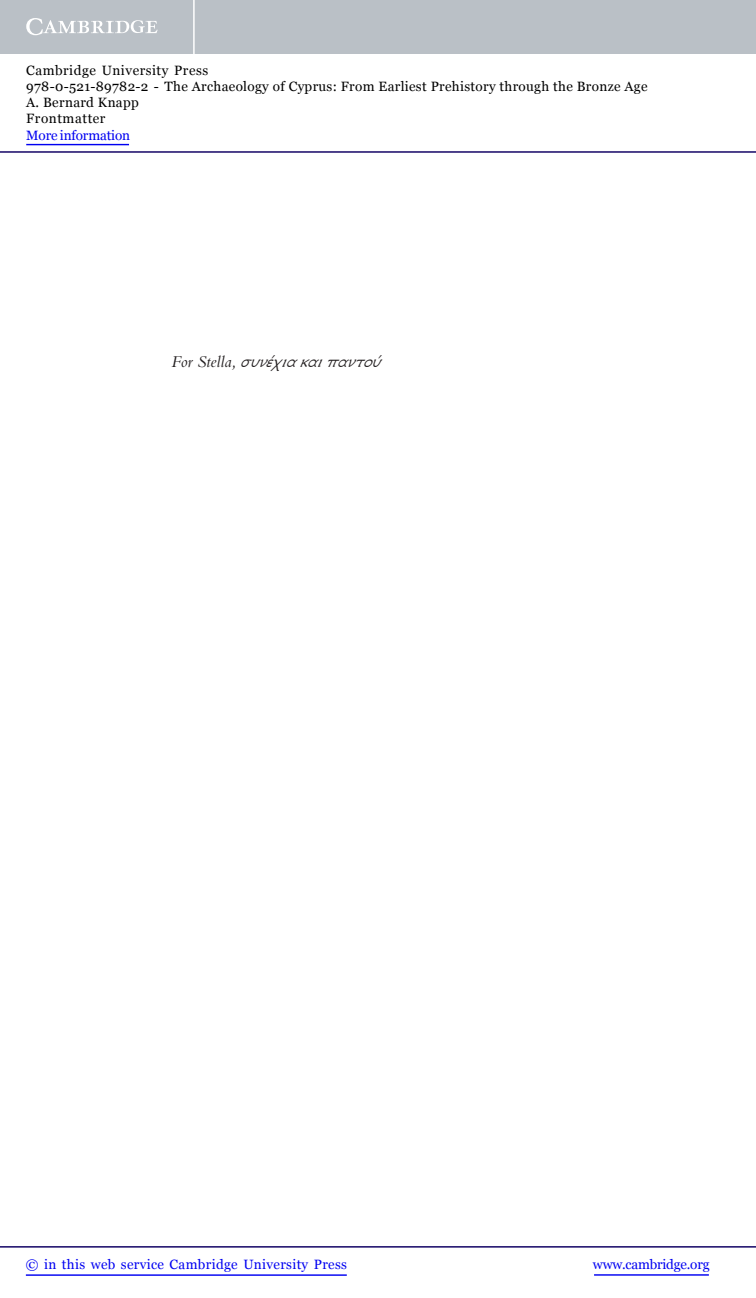
<style>
.page{position:relative;width:756px;height:1298px;background:#fff}
.page>*{position:absolute;margin:0;border:0;box-sizing:border-box;transform-origin:0 0}
.t1{font:italic 17.25px "New Hellenic";color:#231f20}
.t2{font:13.5px/16.2px "Georgia";letter-spacing:.025em;color:#000}
.t3{font:13.5px "Georgia";letter-spacing:.025em;color:#0000f1}
.t4{font:13.5px "Georgia";letter-spacing:-.015em;color:#0000f1}
.t5{font:13.5px "Georgia";letter-spacing:-.01em;color:#0000f1}
.s1{font-family:"Bembo Std"}
</style>
<div class="page">
<div style="left:0;top:0;width:756px;height:54px;background:#bac0c6"></div>
<svg style="left:26px;top:18px;width:132px;height:17px"></svg>
<hr style="left:193px;top:0;width:2px;height:54px;background:#fff">
<hr style="left:0;top:151px;width:756px;height:2px;background:#150666">
<hr style="left:594px;top:1274px;width:115px;height:1px;background:#0000f1">
<hr style="left:0;top:1246px;width:756px;height:1px;background:#150666">
<hr style="left:26px;top:1274px;width:321px;height:1px;background:#0000f1">
<hr style="left:26px;top:144px;width:103px;height:1px;background:#0000f1">
<p class="t2" style="left:26px;top:62px;width:623px">Cambridge University Press<br>978-0-521-89782-2 - The Archaeology of Cyprus: From Earliest Prehistory through the Bronze Age A. Bernard Knapp<br>Frontmatter</p>
<p class="t5" style="left:26px;top:127px;width:105px">More information</p>
<p class="t1" style="left:171px;top:352px;width:219px"><span class="s1">F o r S t e l l a ,</span> συνέχιακαιπαντού</p>
<p class="t3" style="left:26px;top:1256px;width:323px">© in this web service Cambridge University Press</p>
<p class="t4" style="left:593px;top:1256px;width:118px">www.cambridge.org</p>
</div>
